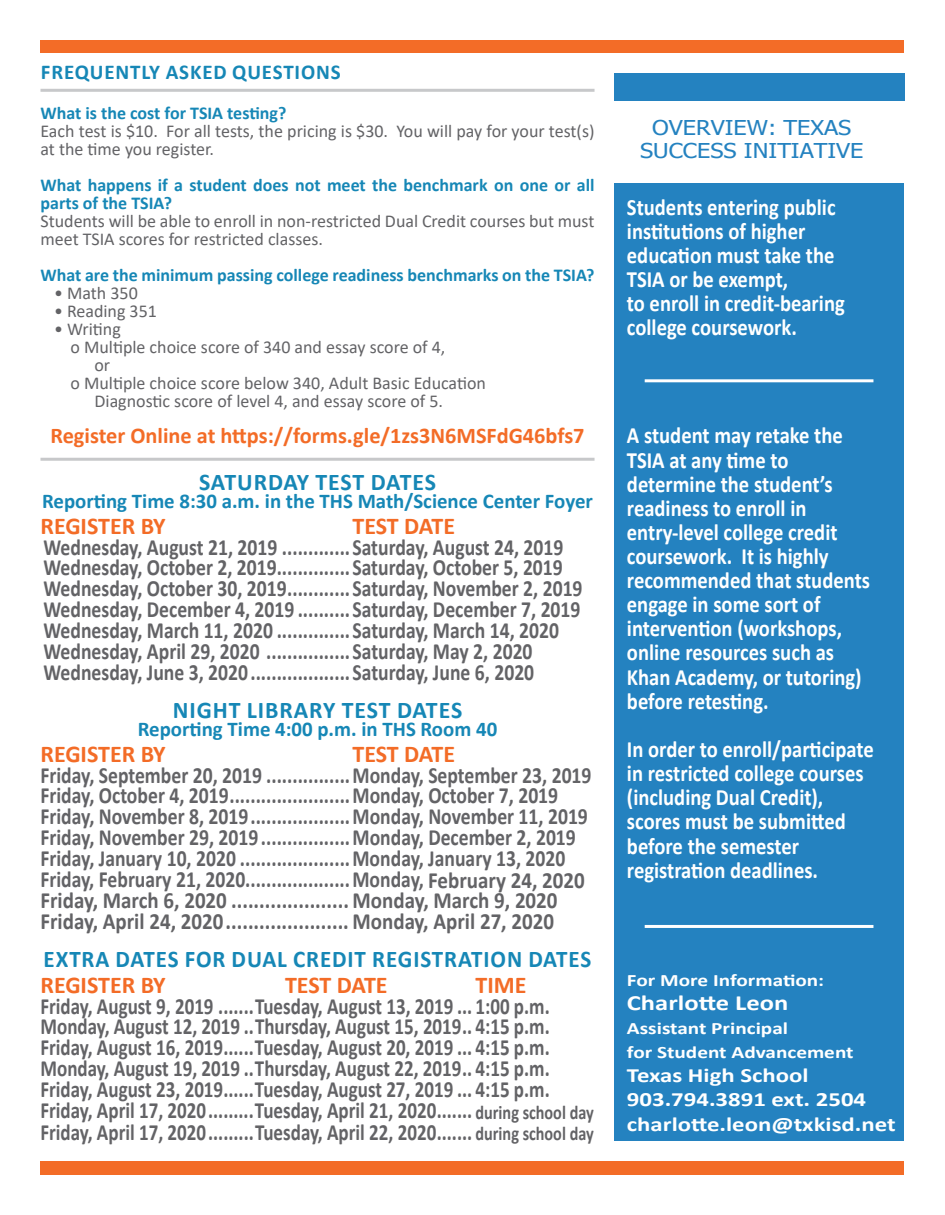
<style>
.page{position:relative;width:945px;height:1215px;background:#fff}
.page>*{position:absolute;margin:0;border:0;box-sizing:border-box;transform-origin:0 0}
.t1{font:700 24.15px "Calibri";color:#f36c27}
.t2{font:700 24px "Calibri";letter-spacing:.04em;color:#1687b6;scale:.96 1}
.t3{font:700 24px "Calibri";letter-spacing:.04em;color:#1687b6}
.t4{font:700 23.4px/24.2px "Calibri";color:#fff;scale:.88 1}
.t5{font:700 23.25px/21px "Calibri";color:#636366;scale:.85 1}
.t6{font:700 23.25px/21px "Calibri";color:#636366;scale:.82 1}
.t7{font:700 22.5px "Calibri";color:#f36c27}
.t8{font:700 21.75px "Calibri";color:#fff;scale:1.22 1}
.t9{font:700 21.15px "Calibri";letter-spacing:.04em;color:#1687b6}
.t10{font:700 21px "Calibri";color:#1687b6}
.t11{font:20.4px/23.5px "Tahoma";color:#2482c0;text-align:center}
.t12{font:20.4px/23.5px "Tahoma";color:#2482c0;text-align:center;scale:1.15 1}
.t13{font:700 20.25px/24.2px "Calibri";color:#fff;scale:1.22 1}
.t14{font:18.15px/18px "Calibri";color:#636366}
.t15{font:700 18.15px/18px "Calibri";color:#1687b6}
.t16{font:700 17.4px/24.2px "Calibri";color:#fff;scale:1.22 1}
.s1{font-size:19.8px}
</style>
<div class="page">
<div style="left:40px;top:40px;width:864px;height:12px;background:#f36c27"></div>
<div style="left:40px;top:1161px;width:864px;height:13px;background:#f36c27"></div>
<div style="left:614px;top:183px;width:289px;height:958px;background:#2482c0"></div>
<div style="left:614px;top:74px;width:291px;height:27px;background:#2482c0"></div>
<hr style="left:645px;top:379px;width:228px;height:3px;background:#fff">
<hr style="left:645px;top:925px;width:228px;height:3px;background:#fff">
<hr style="left:40px;top:89px;width:555px;height:3px;background:#c7c8ca">
<hr style="left:40px;top:458px;width:555px;height:3px;background:#c7c8ca">
<p class="t9" style="left:41px;top:57px;width:301px">FREQUENTLY ASKED QUESTIONS</p>
<p class="t15" style="left:40px;top:104px;width:247px">What is the cost for TSIA testing?</p>
<p class="t14" style="left:40px;top:122px;width:556px">Each test is $10. For all tests, the pricing is $30. You will pay for your test(s) at the time you register.</p>
<p class="t15" style="left:40px;top:176px;width:556px">What happens if a student does not meet the benchmark on one or all parts of the TSIA?</p>
<p class="t14" style="left:40px;top:212px;width:556px">Students will be able to enroll in non-restricted Dual Credit courses but must meet TSIA scores for restricted classes.</p>
<p class="t15" style="left:40px;top:266px;width:556px">What are the minimum passing college readiness benchmarks on the TSIA?</p>
<p class="t14" style="left:54px;top:284px;width:85px">• Math 350</p>
<p class="t14" style="left:54px;top:302px;width:105px">• Reading 351</p>
<p class="t14" style="left:54px;top:320px;width:68px">• Writing</p>
<p class="t14" style="left:71px;top:338px;width:376px">o Multiple choice score of 340 and essay score of 4,</p>
<p class="t14" style="left:94px;top:356px;width:17px">or</p>
<p class="t14" style="left:71px;top:374px;width:417px">o Multiple choice score below 340, Adult Basic Education</p>
<p class="t14" style="left:94px;top:392px;width:350px">Diagnostic score of level 4, and essay score of 5.</p>
<p class="t7" style="left:50px;top:420px;width:536px">Register Online at https://forms.gle/1zs3N6MSFdG46bfs7</p>
<p class="t3" style="left:199px;top:465px;width:239px">SATURDAY TEST DATES</p>
<p class="t10" style="left:42px;top:486px;width:552px">Reporting Time 8:30 a.m. in the THS Math/Science Center Foyer</p>
<p class="t1" style="left:40px;top:508px;width:127px">REGISTER BY</p>
<p class="t1" style="left:352px;top:508px;width:104px">TEST DATE</p>
<p class="t5" style="left:44px;top:536px;width:636px">Wednesday, August 21, 2019 .............Saturday, August 24, 2019<br>Wednesday, October 2, 2019..............Saturday, October 5, 2019<br>Wednesday, October 30, 2019............Saturday, November 2, 2019<br>Wednesday, December 4, 2019 ..........Saturday, December 7, 2019<br>Wednesday, March 11, 2020 ..............Saturday, March 14, 2020<br>Wednesday, April 29, 2020 ................Saturday, May 2, 2020<br>Wednesday, June 3, 2020...................Saturday, June 6, 2020</p>
<p class="t3" style="left:173px;top:693px;width:291px">NIGHT LIBRARY TEST DATES</p>
<p class="t10" style="left:138px;top:714px;width:361px">Reporting Time 4:00 p.m. in THS Room 40</p>
<p class="t1" style="left:40px;top:736px;width:127px">REGISTER BY</p>
<p class="t1" style="left:352px;top:736px;width:104px">TEST DATE</p>
<p class="t5" style="left:40px;top:764px;width:650px">Friday, September 20, 2019 ................Monday, September 23, 2019<br>Friday, October 4, 2019.......................Monday, October 7, 2019<br>Friday, November 8, 2019...................Monday, November 11, 2019<br>Friday, November 29, 2019 .................Monday, December 2, 2019<br>Friday, January 10, 2020 .....................Monday, January 13, 2020<br>Friday, February 21, 2020....................Monday, February 24, 2020<br>Friday, March 6, 2020 ..................... Monday, March 9, 2020<br>Friday, April 24, 2020...................... Monday, April 27, 2020</p>
<p class="t2" style="left:44px;top:942px;width:572px">EXTRA DATES FOR DUAL CREDIT REGISTRATION DATES</p>
<p class="t1" style="left:40px;top:967px;width:127px">REGISTER BY</p>
<p class="t1" style="left:285px;top:967px;width:104px">TEST DATE</p>
<p class="t1" style="left:476px;top:967px;width:52px">TIME</p>
<p class="t6" style="left:40px;top:995px;width:676px">Friday, August 9, 2019 .......Tuesday, August 13, 2019 ... 1:00 p.m.<br>Monday, August 12, 2019 ..Thursday, August 15, 2019.. 4:15 p.m.<br>Friday, August 16, 2019......Tuesday, August 20, 2019 ... 4:15 p.m.<br>Monday, August 19, 2019 ..Thursday, August 22, 2019.. 4:15 p.m.<br>Friday, August 23, 2019......Tuesday, August 27, 2019 ... 4:15 p.m.<br>Friday, April 17, 2020.........Tuesday, April 21, 2020....... <span class="s1">during school day </span>Friday, April 17, 2020.........Tuesday, April 22, 2020....... <span class="s1">during school day</span></p>
<p class="t12" style="left:640px;top:117px;width:195px">OVERVIEW: TEXAS<br>SUCCESS INITIATIVE</p>
<p class="t4" style="left:627px;top:194px;width:249px">Students entering public institutions of higher education must take the<br>TSIA or be exempt,<br>to enroll in credit-bearing college coursework.</p>
<p class="t11" style="left:675px;top:117px;width:195px">OVERVIEW: TEXAS<br>SUCCESS INITIATIVE</p>
<p class="t4" style="left:627px;top:423px;width:278px">A student may retake the<br>TSIA at any time to determine the student’s readiness to enroll in entry-level college credit coursework. It is highly recommended that students engage in some sort of intervention (workshops, online resources such as<br>Khan Academy, or tutoring) before retesting.</p>
<p class="t4" style="left:627px;top:737px;width:282px">In order to enroll/participate in restricted college courses (including Dual Credit), scores must be submitted before the semester registration deadlines.</p>
<p class="t16" style="left:627px;top:968px;width:163px">For More Information:</p>
<p class="t8" style="left:627px;top:987px;width:134px">Charlotte Leon</p>
<p class="t16" style="left:627px;top:1016px;width:187px">Assistant Principal<br>for Student Advancement</p>
<p class="t13" style="left:627px;top:1063px;width:222px">Texas High School<br>903.794.3891 ext. 2504 charlotte.leon@txkisd.net</p>
</div>
